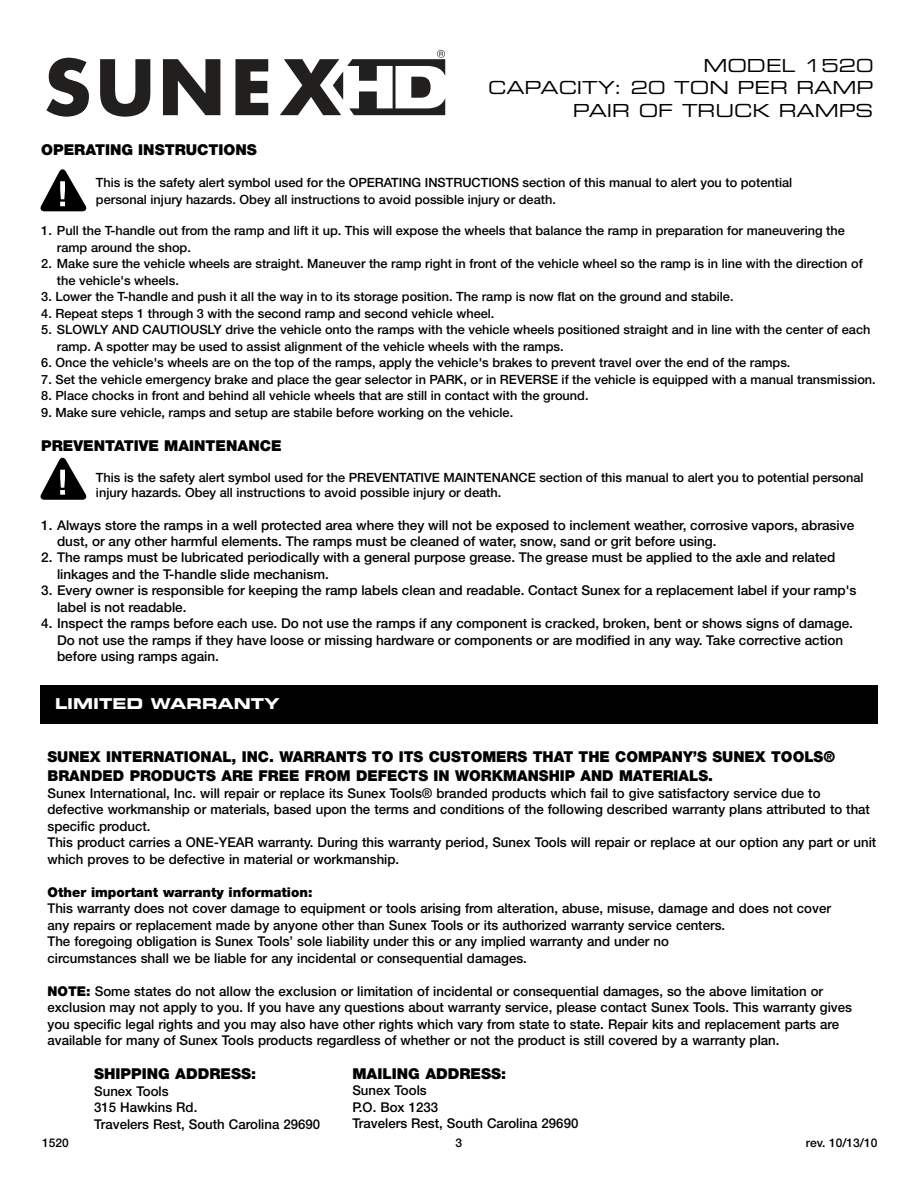
<style>
.page{position:relative;width:918px;height:1188px;background:#fff}
.page>*{position:absolute;margin:0;border:0;box-sizing:border-box;transform-origin:0 0}
.t1{font:18px/22.5px "Eurostile LT Std Ex 2";color:#000;text-align:right}
.t2{font:900 15px/19.5px "Helvetica Neue LT Std";color:#000}
.t3{font:15px "Eurostile LT Std Bold Ex 2";color:#fff}
.t4{font:500 13.5px/16.5px "Helvetica Neue LT Std";color:#000}
.t5{font:900 13.5px "Helvetica Neue LT Std";color:#000}
.t6{font:500 12.75px/16.5px "Helvetica Neue LT Std";color:#000}
.t7{font:500 12px "Helvetica Neue LT Std";color:#000}
.s1{font-weight:900}
</style>
<div class="page">
<svg style="left:40px;top:169px;width:46px;height:42px"></svg>
<svg style="left:40px;top:458px;width:46px;height:42px"></svg>
<svg style="left:46px;top:58px;width:43px;height:59px"></svg>
<svg style="left:100px;top:59px;width:50px;height:58px"></svg>
<svg style="left:163px;top:59px;width:57px;height:56px"></svg>
<svg style="left:235px;top:59px;width:33px;height:56px;background:#4e4c4c"></svg>
<svg style="left:280px;top:50px;width:165px;height:65px"></svg>
<div style="left:40px;top:685px;width:837px;height:39px;background:#000"></div>
<h1 class="t1" style="left:488px;top:53px;width:387px">MODEL 1520<br>CAPACITY: 20 TON PER RAMP<br>PAIR OF TRUCK RAMPS</h1>
<p class="t2" style="left:41px;top:140px;width:217px">OPERATING INSTRUCTIONS</p>
<p class="t6" style="left:96px;top:174px;width:698px">This is the safety alert symbol used for the OPERATING INSTRUCTIONS section of this manual to alert you to potential personal injury hazards. Obey all instructions to avoid possible injury or death.</p>
<p class="t6" style="left:57px;top:222px;width:789px;text-indent:-16px">1. Pull the T-handle out from the ramp and lift it up. This will expose the wheels that balance the ramp in preparation for maneuvering the ramp around the shop.</p>
<p class="t6" style="left:57px;top:255px;width:807px;text-indent:-16px">2. Make sure the vehicle wheels are straight. Maneuver the ramp right in front of the vehicle wheel so the ramp is in line with the direction of the vehicle's wheels.</p>
<p class="t6" style="left:41px;top:288px;width:694px">3. Lower the T-handle and push it all the way in to its storage position. The ramp is now flat on the ground and stabile.</p>
<p class="t6" style="left:41px;top:305px;width:455px">4. Repeat steps 1 through 3 with the second ramp and second vehicle wheel.</p>
<p class="t6" style="left:57px;top:321px;width:815px;text-indent:-16px">5. SLOWLY AND CAUTIOUSLY drive the vehicle onto the ramps with the vehicle wheels positioned straight and in line with the center of each ramp. A spotter may be used to assist alignment of the vehicle wheels with the ramps.</p>
<p class="t6" style="left:41px;top:354px;width:751px">6. Once the vehicle's wheels are on the top of the ramps, apply the vehicle's brakes to prevent travel over the end of the ramps.</p>
<p class="t6" style="left:41px;top:371px;width:836px">7. Set the vehicle emergency brake and place the gear selector in PARK, or in REVERSE if the vehicle is equipped with a manual transmission.</p>
<p class="t6" style="left:41px;top:387px;width:549px">8. Place chocks in front and behind all vehicle wheels that are still in contact with the ground.</p>
<p class="t6" style="left:41px;top:404px;width:473px">9. Make sure vehicle, ramps and setup are stabile before working on the vehicle.</p>
<p class="t2" style="left:41px;top:436px;width:242px">PREVENTATIVE MAINTENANCE</p>
<p class="t6" style="left:96px;top:470px;width:769px;line-height:15.3px">This is the safety alert symbol used for the PREVENTATIVE MAINTENANCE section of this manual to alert you to potential personal injury hazards. Obey all instructions to avoid possible injury or death.</p>
<p class="t4" style="left:57px;top:517px;width:799px;text-indent:-16px">1. Always store the ramps in a well protected area where they will not be exposed to inclement weather, corrosive vapors, abrasive dust, or any other harmful elements. The ramps must be cleaned of water, snow, sand or grit before using.</p>
<p class="t4" style="left:57px;top:549px;width:780px;text-indent:-16px">2. The ramps must be lubricated periodically with a general purpose grease. The grease must be applied to the axle and related linkages and the T-handle slide mechanism.</p>
<p class="t4" style="left:57px;top:582px;width:801px;text-indent:-16px">3. Every owner is responsible for keeping the ramp labels clean and readable. Contact Sunex for a replacement label if your ramp's label is not readable.</p>
<p class="t4" style="left:57px;top:615px;width:798px;text-indent:-16px">4. Inspect the ramps before each use. Do not use the ramps if any component is cracked, broken, bent or shows signs of damage.<br>Do not use the ramps if they have loose or missing hardware or components or are modified in any way. Take corrective action before using ramps again.</p>
<p class="t3" style="left:55px;top:693px;width:226px">LIMITED WARRANTY</p>
<p class="t2" style="left:48px;top:747px;width:789px">SUNEX INTERNATIONAL, INC. WARRANTS TO ITS CUSTOMERS THAT THE COMPANY’S SUNEX TOOLS®<br>BRANDED PRODUCTS ARE FREE FROM DEFECTS IN WORKMANSHIP AND MATERIALS.</p>
<p class="t4" style="left:48px;top:785px;width:830px">Sunex International, Inc. will repair or replace its Sunex Tools® branded products which fail to give satisfactory service due to defective workmanship or materials, based upon the terms and conditions of the following described warranty plans attributed to that specific product.<br>This product carries a ONE-YEAR warranty. During this warranty period, Sunex Tools will repair or replace at our option any part or unit which proves to be defective in material or workmanship.</p>
<p class="t5" style="left:48px;top:884px;width:266px">Other important warranty information:</p>
<p class="t4" style="left:48px;top:900px;width:785px">This warranty does not cover damage to equipment or tools arising from alteration, abuse, misuse, damage and does not cover any repairs or replacement made by anyone other than Sunex Tools or its authorized warranty service centers.<br>The foregoing obligation is Sunex Tools’ sole liability under this or any implied warranty and under no<br>circumstances shall we be liable for any incidental or consequential damages.</p>
<p class="t5" style="left:48px;top:983px;width:21px">Note</p>
<p class="t4" style="left:48px;top:983px;width:806px;text-indent:39px"><span class="s1">:</span> Some states do not allow the exclusion or limitation of incidental or consequential damages, so the above limitation or exclusion may not apply to you. If you have any questions about warranty service, please contact Sunex Tools. This warranty gives you specific legal rights and you may also have other rights which vary from state to state. Repair kits and replacement parts are available for many of Sunex Tools products regardless of whether or not the product is still covered by a warranty plan.</p>
<p class="t2" style="left:94px;top:1064px;width:163px">SHIPPING ADDRESS:</p>
<p class="t4" style="left:94px;top:1082px;width:228px">Sunex Tools<br>315 Hawkins Rd.<br>Travelers Rest, South Carolina 29690</p>
<p class="t2" style="left:352px;top:1063px;width:155px">MAILING ADDRESS:</p>
<p class="t4" style="left:352px;top:1082px;width:228px">Sunex Tools<br>P.O. Box 1233<br>Travelers Rest, South Carolina 29690</p>
<p class="t7" style="left:42px;top:1136px;width:28px">1520</p>
<p class="t7" style="left:456px;top:1136px;width:8px">3</p>
<p class="t7" style="left:806px;top:1136px;width:73px">rev. 10/13/10</p>
</div>
